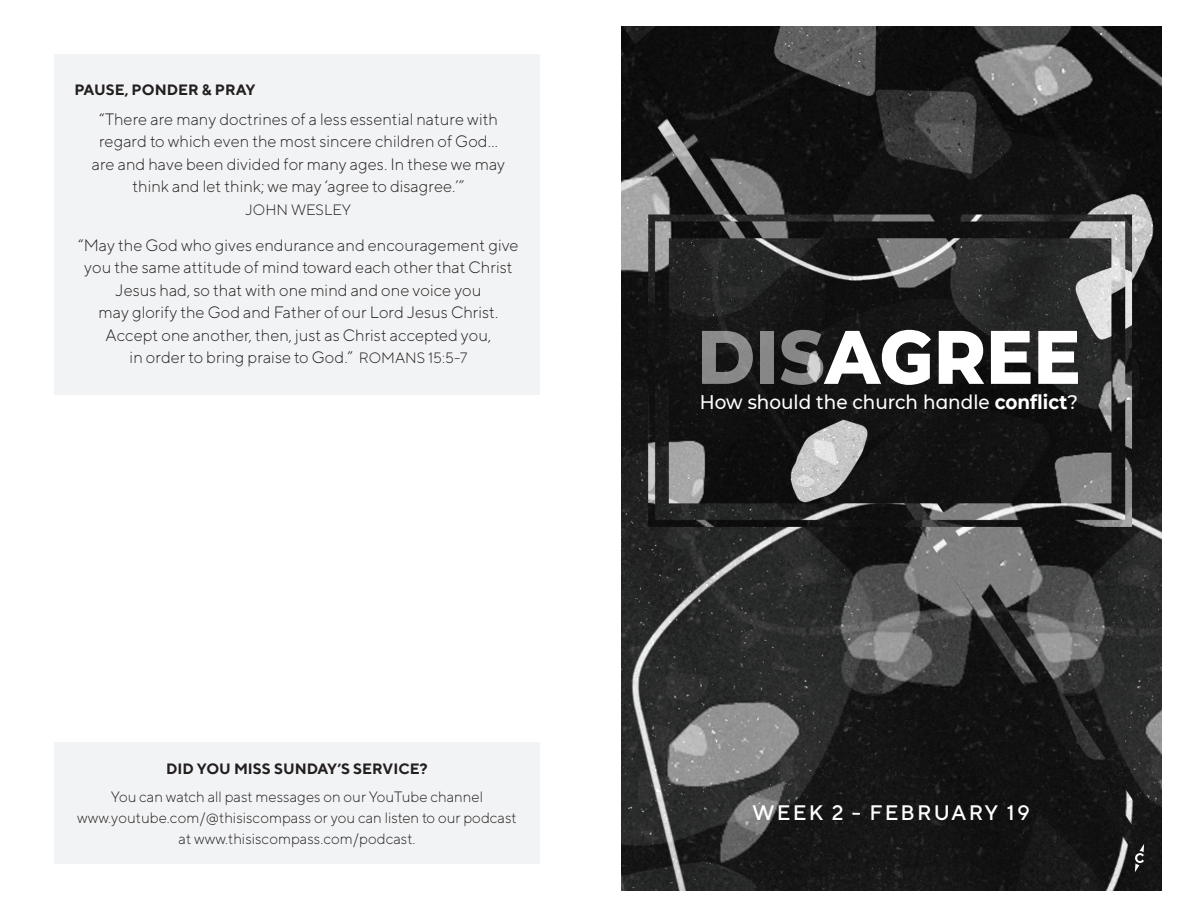
<style>
.page{position:relative;width:1188px;height:918px;background:#fff}
.page>*{position:absolute;margin:0;border:0;box-sizing:border-box;transform-origin:0 0}
.t1{font:800 75.6px "CMG Sans";color:#fff;scale:.93 1}
.t2{font:500 21px "TT Norms";letter-spacing:.1em;color:#fff}
.t3{font:500 19.8px "CMG Sans";color:#fff;scale:.93 1}
.t4{font:300 16.5px/22.5px "TT Norms";color:#231f20;text-align:center}
.t5{font:300 15px/21px "TT Norms";color:#231f20;text-align:center}
.t6{font:700 15px "TT Norms";color:#231f20}
.s1{font-size:15px}
.s2{font-weight:700}
</style>
<div class="page">
<div style="left:54px;top:742px;width:486px;height:122px;background:#f2f3f4"></div>
<img style="left:622px;top:27px;width:539px;height:863px">
<svg style="left:1135px;top:844px;width:9px;height:28px"></svg>
<div style="left:54px;top:54px;width:486px;height:340px;background:#f2f3f4"></div>
<p class="t6" style="left:74px;top:81px;width:183px">PAUSE, PONDER &amp; PRAY</p>
<p class="t4" style="left:92px;top:107px;width:415px">“There are many doctrines of a less essential nature with regard to which even the most sincere children of God… are and have been divided for many ages. In these we may think and let think; we may ‘agree to disagree.’”</p>
<p class="t5" style="left:246px;top:199px;width:107px">JOHN WESLEY</p>
<p class="t4" style="left:78px;top:233px;width:442px">“May the God who gives endurance and encouragement give you the same attitude of mind toward each other that Christ Jesus had, so that with one mind and one voice you<br>may glorify the God and Father of our Lord Jesus Christ.<br>Accept one another, then, just as Christ accepted you,<br>in order to bring praise to God.” <span class="s1">ROMANS 15:5-7</span></p>
<p class="t6" style="left:166px;top:759px;width:263px">DID YOU MISS SUNDAY’S SERVICE?</p>
<p class="t5" style="left:77px;top:786px;width:441px">You can watch all past messages on our YouTube channel www.youtube.com/@thisiscompass or you can listen to our podcast at www.thisiscompass.com/podcast.</p>
<h1 class="t1" style="left:697px;top:302px;width:414px">DISAGREE</h1>
<p class="t3" style="left:700px;top:389px;width:408px">How should the church handle <span class="s2">conflict</span>?</p>
<p class="t2" style="left:752px;top:800px;width:279px">WEEK 2 - FEBRUARY 19</p>
</div>
